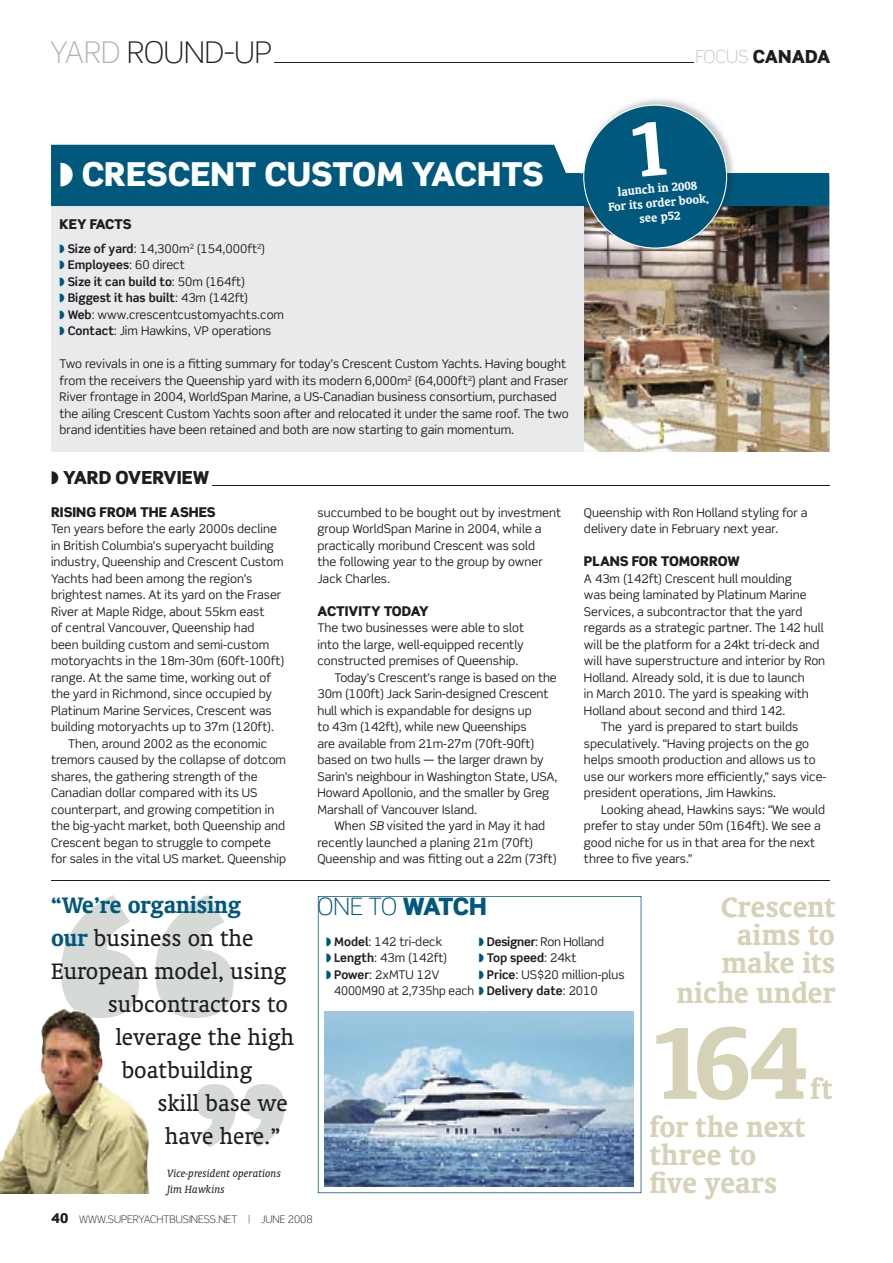
<style>
.page{position:relative;width:893px;height:1263px;background:#fff}
.page>*{position:absolute;margin:0;border:0;box-sizing:border-box;transform-origin:0 0}
.t1{font:700 116.7px "Oranda BT";color:#d5d2b7}
.t2{font:900 33px "Scene Pro";color:#fff}
.t3{font:700 31.8px/28.7px "Oranda BT";color:#d5d2b7;text-align:right}
.t4{font:300 30px "Scene Pro";letter-spacing:-.005em;color:#1f1d1f}
.t5{font:25.5px "Oranda BT";color:#1f1d1f}
.t6{font:700 25.5px "Oranda BT";color:#00587d}
.t7{font:300 24px "Scene Pro";color:#00587d}
.t8{font:900 18px "Scene Pro";color:#1f1d1f}
.t9{font:900 13.5px "Scene Pro";color:#1f1d1f}
.t10{font:900 13.5px "Scene Pro";letter-spacing:-.02em;color:#1f1d1f}
.t11{font:700 13.2px/14.2px "Oranda BT";color:#fff;text-align:center}
.t12{font:12px/16.5px "Scene Pro";color:#1f1d1f}
.t13{font:12px "Scene Pro";color:#1f1d1f;scale:.95 1}
.t14{font:italic 12px/16.5px "Oranda BT";color:#1f1d1f}
.t15{font:300 10.5px "Scene Pro";color:#1f1d1f}
.s1{color:#aeb6af}
.s2{font-weight:300;color:#c2c8c3}
.s3{color:#00587d}
.s4{font-weight:700}
.s5{font-style:italic}
.s6{font-weight:700;color:#00587d}
.s7{font-weight:900}
.s8{font-weight:900;font-size:13.5px}
.s9{color:#ab1d1e}
</style>
<div class="page">
<svg style="left:61px;top:895px;width:173px;height:123px"></svg>
<svg style="left:196px;top:1084px;width:89px;height:63px"></svg>
<img style="left:584px;top:206px;width:245px;height:246px">
<div style="left:51px;top:206px;width:533px;height:246px;background:#e9eaeb"></div>
<svg style="left:51px;top:145px;width:778px;height:61px;background:#156687"></svg>
<img style="left:0;top:1007px;width:151px;height:186px">
<img style="left:582px;top:99px;width:155px;height:151px">
<svg style="left:318px;top:896px;width:323px;height:297px"></svg>
<hr style="left:51px;top:880px;width:778px;height:1px;background:#1f1d1f">
<hr style="left:212px;top:485px;width:617px;height:1px;background:#1f1d1f">
<hr style="left:274px;top:62px;width:419px;height:1px;background:#1f1d1f">
<svg style="left:583px;top:105px;width:144px;height:144px;background:#31738f"></svg>
<h3 class="t4" style="left:50px;top:34px;width:223px"><span class="s1">YARD</span> ROUND-UP</h3>
<h3 class="t8" style="left:695px;top:45px;width:136px"><span class="s2">FOCUS</span> CANADA</h3>
<h2 class="t2" style="left:60px;top:153px;width:486px">◗ CRESCENT CUSTOM YACHTS</h2>
<p class="t10" style="left:60px;top:215px;width:74px">KEY FACTS</p>
<p class="t12" style="left:60px;top:240px;width:226px"><span class="s3">◗</span> <span class="s4">Size of yard</span>: 14,300m<sup>2</sup> (154,000ft<sup>2</sup>)<br><span class="s3">◗</span> <span class="s4">Employees</span>: 60 direct<br><span class="s3">◗</span> <span class="s4">Size it can build to</span>: 50m (164ft)<br><span class="s3">◗</span> <span class="s4">Biggest it has built</span>: 43m (142ft)<br><span class="s3">◗</span> <span class="s4">Web</span>: www.crescentcustomyachts.com <span class="s3">◗</span> <span class="s4">Contact</span>: Jim Hawkins, VP operations</p>
<p class="t12" style="left:60px;top:355px;width:511px">Two revivals in one is a fitting summary for today’s Crescent Custom Yachts. Having bought from the receivers the Queenship yard with its modern 6,000m<sup>2</sup> (64,000ft<sup>2</sup>) plant and Fraser River frontage in 2004, WorldSpan Marine, a US-Canadian business consortium, purchased the ailing Crescent Custom Yachts soon after and relocated it under the same roof. The two brand identities have been retained and both are now starting to gain momentum.</p>
<h3 class="t8" style="left:51px;top:465px;width:160px">◗ YARD OVERVIEW</h3>
<p class="t9" style="left:51px;top:503px;width:166px">RISING FROM THE ASHES</p>
<p class="t12" style="left:51px;top:520px;width:228px">Ten years before the early 2000s decline</p>
<p class="t12" style="left:51px;top:537px;width:225px">in British Columbia’s superyacht building</p>
<p class="t12" style="left:51px;top:553px;width:234px">industry, Queenship and Crescent Custom</p>
<p class="t12" style="left:51px;top:570px;width:203px">Yachts had been among the region’s</p>
<p class="t12" style="left:51px;top:586px;width:232px">brightest names. At its yard on the Fraser</p>
<p class="t12" style="left:51px;top:603px;width:215px">River at Maple Ridge, about 55km east</p>
<p class="t12" style="left:51px;top:619px;width:205px">of central Vancouver, Queenship had</p>
<p class="t12" style="left:51px;top:636px;width:220px">been building custom and semi-custom</p>
<p class="t12" style="left:51px;top:652px;width:235px">motoryachts in the 18m-30m (60ft-100ft)</p>
<p class="t12" style="left:51px;top:669px;width:222px">range. At the same time, working out of</p>
<p class="t12" style="left:51px;top:685px;width:222px">the yard in Richmond, since occupied by</p>
<p class="t12" style="left:51px;top:702px;width:222px">Platinum Marine Services, Crescent was</p>
<p class="t12" style="left:51px;top:718px;width:225px">building motoryachts up to 37m (120ft).</p>
<p class="t12" style="left:68px;top:735px;width:201px">Then, around 2002 as the economic</p>
<p class="t12" style="left:51px;top:751px;width:237px">tremors caused by the collapse of dotcom</p>
<p class="t12" style="left:51px;top:768px;width:208px">shares, the gathering strength of the</p>
<p class="t12" style="left:51px;top:784px;width:208px">Canadian dollar compared with its US</p>
<p class="t12" style="left:51px;top:801px;width:225px">counterpart, and growing competition in</p>
<p class="t12" style="left:51px;top:817px;width:236px">the big-yacht market, both Queenship and</p>
<p class="t12" style="left:51px;top:834px;width:221px">Crescent began to struggle to compete</p>
<p class="t12" style="left:51px;top:850px;width:237px">for sales in the vital US market. Queenship</p>
<p class="t12" style="left:317px;top:504px;width:245px">succumbed to be bought out by investment group WorldSpan Marine in 2004, while a practically moribund Crescent was sold<br>the following year to the group by owner Jack Charles.</p>
<p class="t9" style="left:317px;top:602px;width:113px">ACTIVITY TODAY</p>
<p class="t12" style="left:317px;top:619px;width:208px">The two businesses were able to slot</p>
<p class="t12" style="left:317px;top:636px;width:208px">into the large, well-equipped recently</p>
<p class="t12" style="left:317px;top:652px;width:203px">constructed premises of Queenship.</p>
<p class="t12" style="left:334px;top:669px;width:224px">Today’s Crescent’s range is based on the</p>
<p class="t12" style="left:317px;top:685px;width:233px">30m (100ft) Jack Sarin-designed Crescent</p>
<p class="t12" style="left:317px;top:702px;width:216px">hull which is expandable for designs up</p>
<p class="t12" style="left:317px;top:718px;width:211px">to 43m (142ft), while new Queenships</p>
<p class="t12" style="left:317px;top:735px;width:218px">are available from 21m-27m (70ft-90ft)</p>
<p class="t12" style="left:317px;top:751px;width:228px">based on two hulls — the larger drawn by</p>
<p class="t12" style="left:317px;top:768px;width:241px">Sarin’s neighbour in Washington State, USA,</p>
<p class="t12" style="left:317px;top:784px;width:233px">Howard Apollonio, and the smaller by Greg</p>
<p class="t12" style="left:317px;top:801px;width:161px">Marshall of Vancouver Island.</p>
<p class="t12" style="left:334px;top:817px;width:212px">When <span class="s5">SB</span> visited the yard in May it had</p>
<p class="t12" style="left:317px;top:834px;width:217px">recently launched a planing 21m (70ft)</p>
<p class="t12" style="left:317px;top:850px;width:241px">Queenship and was fitting out a 22m (73ft)</p>
<p class="t11" style="left:617px;top:184px;width:81px;rotate:-5deg">launch in 2008</p>
<p class="t11" style="left:608px;top:200px;width:102px;rotate:-5deg">For its order book, see p52</p>
<p class="t12" style="left:584px;top:504px;width:225px">Queenship with Ron Holland styling for a delivery date in February next year.</p>
<p class="t9" style="left:584px;top:552px;width:157px">PLANS FOR TOMORROW</p>
<p class="t12" style="left:584px;top:570px;width:210px">A 43m (142ft) Crescent hull moulding</p>
<p class="t12" style="left:584px;top:586px;width:224px">was being laminated by Platinum Marine</p>
<p class="t12" style="left:584px;top:603px;width:220px">Services, a subcontractor that the yard</p>
<p class="t12" style="left:584px;top:619px;width:241px">regards as a strategic partner. The 142 hull</p>
<p class="t12" style="left:584px;top:636px;width:237px">will be the platform for a 24kt tri-deck and</p>
<p class="t12" style="left:584px;top:652px;width:243px">will have superstructure and interior by Ron</p>
<p class="t12" style="left:584px;top:669px;width:222px">Holland. Already sold, it is due to launch</p>
<p class="t12" style="left:584px;top:685px;width:226px">in March 2010. The yard is speaking with</p>
<p class="t12" style="left:584px;top:702px;width:203px">Holland about second and third 142.</p>
<p class="t12" style="left:601px;top:718px;width:199px">The yard is prepared to start builds</p>
<p class="t12" style="left:584px;top:735px;width:227px">speculatively. “Having projects on the go</p>
<p class="t12" style="left:584px;top:751px;width:233px">helps smooth production and allows us to</p>
<p class="t12" style="left:584px;top:768px;width:244px">use our workers more efficiently,” says vice-</p>
<p class="t12" style="left:584px;top:784px;width:194px">president operations, Jim Hawkins.</p>
<p class="t12" style="left:601px;top:801px;width:226px">Looking ahead, Hawkins says: “We would</p>
<p class="t12" style="left:584px;top:817px;width:238px">prefer to stay under 50m (164ft). We see a</p>
<p class="t12" style="left:584px;top:834px;width:233px">good niche for us in that area for the next</p>
<p class="t12" style="left:584px;top:850px;width:110px">three to five years.”</p>
<h3 class="t6" style="left:51px;top:889px;width:191px">“We’re organising</h3>
<h3 class="t5" style="left:51px;top:923px;width:204px"><span class="s6">our</span> business on the</h3>
<h3 class="t5" style="left:51px;top:956px;width:237px">European model, using</h3>
<h3 class="t5" style="left:108px;top:989px;width:182px">subcontractors to</h3>
<h3 class="t5" style="left:115px;top:1022px;width:180px">leverage the high</h3>
<h3 class="t5" style="left:121px;top:1055px;width:132px">boatbuilding</h3>
<h3 class="t5" style="left:157px;top:1088px;width:132px">skill base we</h3>
<h3 class="t5" style="left:165px;top:1121px;width:117px">have here.”</h3>
<p class="t14" style="left:167px;top:1164px;width:115px">Vice-president operations<br>Jim Hawkins</p>
<h3 class="t7" style="left:317px;top:892px;width:171px">ONE TO <span class="s7">WATCH</span></h3>
<p class="t12" style="left:326px;top:933px;width:118px"><span class="s3">◗</span> <span class="s4">Model</span>: 142 tri-deck</p>
<p class="t12" style="left:326px;top:949px;width:123px"><span class="s3">◗</span> <span class="s4">Length</span>: 43m (142ft)</p>
<p class="t12" style="left:326px;top:966px;width:115px"><span class="s3">◗</span> <span class="s4">Power</span>: 2xMTU 12V</p>
<p class="t13" style="left:334px;top:983px;width:279px">4000M90 at 2,735hp each <span class="s3">◗</span> <span class="s4">Delivery date</span>: 2010</p>
<p class="t12" style="left:479px;top:933px;width:148px"><span class="s3">◗</span> <span class="s4">Designer</span>: Ron Holland<br><span class="s3">◗</span> <span class="s4">Top speed</span>: 24kt<br><span class="s3">◗</span> <span class="s4">Price</span>: US$20 million-plus</p>
<p class="t15" style="left:51px;top:1213px;width:263px"><span class="s8">40</span> WWW.SUPERYACHTBUSINESS.NET <span class="s9">|</span> JUNE 2008</p>
<h3 class="t3" style="left:677px;top:892px;width:160px">Crescent aims to make its niche under</h3>
<h1 class="t1" style="left:650px;top:993px;width:159px">164</h1>
<h3 class="t3" style="left:810px;top:1074px;width:23px">ft</h3>
<h3 class="t3" style="left:650px;top:1113px;width:157px;line-height:27.9px;text-align:left">for the next three to five years</h3>
</div>
